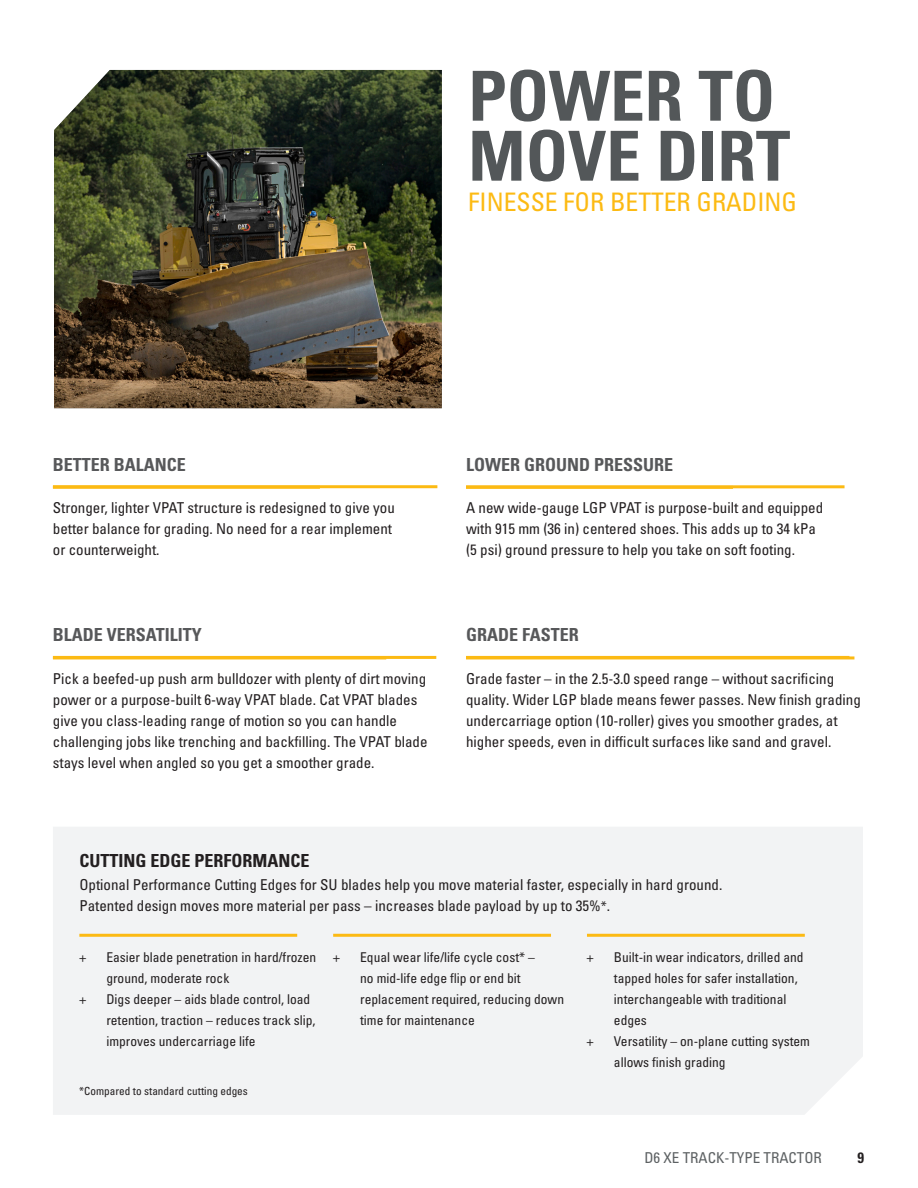
<style>
.page{position:relative;width:918px;height:1188px;background:#fff}
.page>*{position:absolute;margin:0;border:0;box-sizing:border-box;transform-origin:0 0}
.Headline_xl_gray{font:69px/60px "Univers LTCYR 67 Bold Cond";color:#535759}
.Subhead_small_yellow{font:condensed 25.5px "Univers LTCYR 57";color:#fcba13}
.Subhead_small_gray_w{font:18px "Univers LTCYR 67 Bold Cond";color:#57585a}
.Headline_small_black{font:18px "Univers LTCYR 67 Bold Cond";color:#231f20}
.Body_copy{font:condensed 15px/21px "Univers LTCYR 57";color:#231f20}
.t1{font:condensed 15px "Univers LTCYR 57";color:#5d6163}
.t2{font:15px "Univers LTCYR 67 Bold Cond";color:#231f20}
.t3{font:condensed 13.5px/21px "Univers LTCYR 57";color:#231f20}
.Benefit_black{font:condensed 11.25px "Univers LTCYR 57";color:#231f20}
.s1{font-size:13.5px}
.s2{font-family:"Univers LT Std"}
</style>
<div class="page">
<div style="left:53px;top:827px;width:810px;height:288px;background:#f2f3f4"></div>
<hr style="left:53px;top:485px;width:384px;height:3px;background:#fcba13">
<hr style="left:466px;top:485px;width:379px;height:3px;background:#fcba13">
<hr style="left:53px;top:656px;width:383px;height:3px;background:#fcba13">
<hr style="left:53px;top:486px;width:267px;height:3px;background:#fcba13">
<hr style="left:466px;top:486px;width:267px;height:3px;background:#fcba13">
<hr style="left:466px;top:656px;width:388px;height:3px;background:#fcba13">
<img style="left:54px;top:70px;width:388px;height:338px">
<hr style="left:79px;top:934px;width:218px;height:3px;background:#fcba13">
<hr style="left:333px;top:934px;width:218px;height:3px;background:#fcba13">
<hr style="left:587px;top:934px;width:218px;height:3px;background:#fcba13">
<p class="Headline_xl_gray" style="left:468px;top:65px;width:324px">POWER TO<br>MOVE DIRT</p>
<p class="Subhead_small_yellow" style="left:468px;top:185px;width:330px">FINESSE FOR BETTER GRADING</p>
<p class="Subhead_small_gray_w" style="left:53px;top:453px;width:135px">BETTER BALANCE</p>
<p class="Subhead_small_gray_w" style="left:466px;top:453px;width:209px">LOWER GROUND PRESSURE</p>
<p class="Body_copy" style="left:53px;top:497px;width:344px">Stronger, lighter VPAT structure is redesigned to give you better balance for grading. No need for a rear implement or counterweight.</p>
<p class="Body_copy" style="left:466px;top:497px;width:359px">A new wide-gauge LGP VPAT is purpose-built and equipped with 915 mm (36 in) centered shoes. This adds up to 34 kPa (5 psi) ground pressure to help you take on soft footing.</p>
<p class="Subhead_small_gray_w" style="left:53px;top:624px;width:150px">BLADE VERSATILITY</p>
<p class="Subhead_small_gray_w" style="left:466px;top:624px;width:114px">GRADE FASTER</p>
<p class="Body_copy" style="left:53px;top:667px;width:376px">Pick a beefed-up push arm bulldozer with plenty of dirt moving power or a purpose-built 6-way VPAT blade. Cat VPAT blades give you class-leading range of motion so you can handle challenging jobs like trenching and backfilling. The VPAT blade stays level when angled so you get a smoother grade.</p>
<p class="Headline_small_black" style="left:79px;top:849px;width:232px">CUTTING EDGE PERFORMANCE</p>
<p class="Body_copy" style="left:466px;top:667px;width:396px">Grade faster – in the 2.5-3.0 speed range – without sacrificing quality. Wider LGP blade means fewer passes. New finish grading undercarriage option (10-roller) gives you smoother grades, at higher speeds, even in difficult surfaces like sand and gravel.</p>
<p class="Body_copy" style="left:79px;top:874px;width:644px">Optional Performance Cutting Edges for SU blades help you move material faster, especially in hard ground.<br>Patented design moves more material per pass – increases blade payload by up to 35%<span class="s1">*</span>.</p>
<p class="t3" style="left:79px;top:947px;width:8px">+</p>
<p class="t3" style="left:106px;top:947px;width:211px">Easier blade penetration in hard/frozen ground, moderate rock</p>
<p class="t3" style="left:79px;top:989px;width:8px">+</p>
<p class="t3" style="left:106px;top:989px;width:211px">Digs deeper – aids blade control, load retention, traction – reduces track slip, improves undercarriage life</p>
<p class="Benefit_black" style="left:79px;top:1084px;width:170px">*Compared to standard cutting edges</p>
<p class="t3" style="left:333px;top:947px;width:8px">+</p>
<p class="t3" style="left:360px;top:947px;width:205px">Equal wear life/life cycle cost* <span class="s2">–<br></span>no mid-life edge flip or end bit replacement required, reducing down time for maintenance</p>
<p class="t3" style="left:587px;top:947px;width:8px">+</p>
<p class="t3" style="left:614px;top:947px;width:191px">Built-in wear indicators, drilled and tapped holes for safer installation, interchangeable with traditional edges</p>
<p class="t3" style="left:587px;top:1031px;width:8px">+</p>
<p class="t3" style="left:614px;top:1031px;width:197px">Versatility – on-plane cutting system allows finish grading</p>
<p class="t1" style="left:644px;top:1148px;width:179px">D6 XE TRACK-TYPE TRACTOR</p>
<p class="t2" style="left:857px;top:1148px;width:8px">9</p>
</div>
